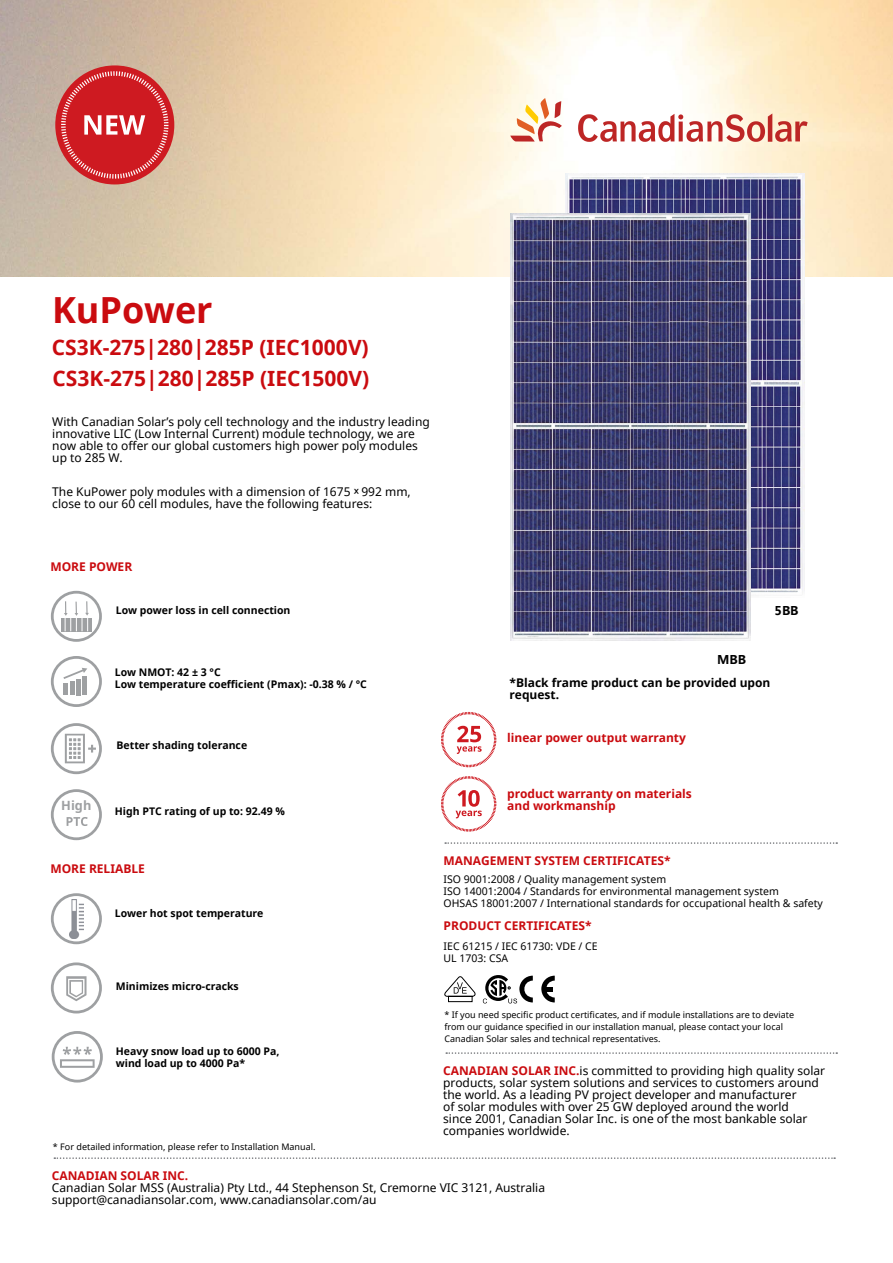
<style>
.page{position:relative;width:893px;height:1263px;background:#fff}
.page>*{position:absolute;margin:0;border:0;box-sizing:border-box;transform-origin:0 0}
.t1{font:700 36px "Noto Sans";color:#ca0b0f}
.t2{font:700 21px "Noto Sans";color:#ca0b0f}
.t3{font:700 12.75px "Noto Sans";color:#9ea0a2}
.t4{font:12px/12px "Noto Sans";color:#000}
.t5{font:700 12px/12px "Noto Sans";color:#ca0b0f}
.t6{font:700 12px/12px "Noto Sans";color:#000}
.t7{font:700 12px "Microsoft Ya Hei";color:#000}
.t8{font:700 10.5px/12px "Noto Sans";color:#000}
.t9{font:10.5px/12px "Noto Sans";color:#000}
.t10{font:9px/12px "Noto Sans";color:#000}
.s1{font-weight:700;color:#ca0b0f}
</style>
<div class="page">
<img style="left:0;top:0;width:893px;height:276px">
<div style="left:55px;top:65px;width:119px;height:119px;background:#ce1a21;border-radius:50%"></div>
<svg style="left:61px;top:71px;width:107px;height:108px"></svg>
<svg style="left:510px;top:98px;width:52px;height:44px"></svg>
<svg style="left:578px;top:113px;width:230px;height:29px"></svg>
<img style="left:565px;top:173px;width:240px;height:424px">
<img style="left:511px;top:214px;width:239px;height:427px">
<svg style="left:51px;top:789px;width:51px;height:51px"></svg>
<svg style="left:54px;top:1157px;width:781px;height:2px"></svg>
<svg style="left:51px;top:591px;width:51px;height:51px"></svg>
<svg style="left:51px;top:656px;width:51px;height:51px"></svg>
<svg style="left:51px;top:723px;width:51px;height:51px"></svg>
<svg style="left:51px;top:962px;width:51px;height:51px"></svg>
<svg style="left:51px;top:893px;width:51px;height:51px"></svg>
<img style="left:70px;top:899px;width:13px;height:39px">
<svg style="left:52px;top:1031px;width:51px;height:51px"></svg>
<svg style="left:441px;top:776px;width:55px;height:55px"></svg>
<svg style="left:441px;top:712px;width:55px;height:55px"></svg>
<svg style="left:446px;top:1052px;width:391px;height:2px"></svg>
<svg style="left:445px;top:842px;width:392px;height:2px"></svg>
<svg style="left:541px;top:976px;width:14px;height:26px"></svg>
<svg style="left:444px;top:976px;width:32px;height:26px"></svg>
<svg style="left:483px;top:975px;width:50px;height:28px"></svg>
<h1 class="t1" style="left:52px;top:284px;width:162px">KuPower</h1>
<h2 class="t2" style="left:52px;top:333px;width:318px">CS3K-275|280|285P (IEC1000V)</h2>
<h2 class="t2" style="left:53px;top:363px;width:318px">CS3K-275|280|285P (IEC1500V)</h2>
<p class="t4" style="left:52px;top:415px;width:379px">With Canadian Solar’s poly cell technology and the industry leading innovative LIC (Low Internal Current) module technology, we are now able to offer our global customers high power poly modules up to 285 W.</p>
<p class="t4" style="left:52px;top:485px;width:360px">The KuPower poly modules with a dimension of 1675 ˣ 992 mm, close to our 60 cell modules, have the following features:</p>
<p class="t5" style="left:50px;top:560px;width:83px">MORE POWER</p>
<p class="t8" style="left:116px;top:604px;width:176px">Low power loss in cell connection</p>
<p class="t8" style="left:115px;top:666px;width:254px">Low NMOT: 42 ± 3 °C<br>Low temperature coefficient (Pmax): -0.38 % / °C</p>
<p class="t8" style="left:117px;top:739px;width:132px">Better shading tolerance</p>
<p class="t3" style="left:61px;top:796px;width:32px">High</p>
<p class="t8" style="left:115px;top:805px;width:172px">High PTC rating of up to: 92.49 %</p>
<p class="t5" style="left:50px;top:863px;width:96px">MORE RELIABLE</p>
<p class="t8" style="left:115px;top:907px;width:150px">Lower hot spot temperature</p>
<p class="t8" style="left:116px;top:980px;width:124px">Minimizes micro-cracks</p>
<p class="t8" style="left:116px;top:1045px;width:165px">Heavy snow load up to 6000 Pa, wind load up to 4000 Pa*</p>
<p class="t10" style="left:53px;top:1140px;width:264px">* For detailed information, please refer to Installation Manual.</p>
<p class="t7" style="left:717px;top:651px;width:30px">MBB</p>
<p class="t7" style="left:775px;top:603px;width:25px">5BB</p>
<p class="t6" style="left:510px;top:676px;width:262px">*Black frame product can be provided upon request.</p>
<p class="t5" style="left:507px;top:731px;width:180px">linear power output warranty</p>
<p class="t5" style="left:507px;top:787px;width:186px">product warranty on materials and workmanship</p>
<p class="t5" style="left:444px;top:854px;width:229px">MANAGEMENT SYSTEM CERTIFICATES*</p>
<p class="t9" style="left:444px;top:873px;width:381px">ISO 9001:2008 / Quality management system<br>ISO 14001:2004 / Standards for environmental management system<br>OHSAS 18001:2007 / International standards for occupational health &amp; safety</p>
<p class="t5" style="left:444px;top:919px;width:150px">PRODUCT CERTIFICATES*</p>
<p class="t9" style="left:444px;top:940px;width:156px">IEC 61215 / IEC 61730: VDE / CE<br>UL 1703: CSA</p>
<p class="t10" style="left:444px;top:1008px;width:351px">* If you need specific product certificates, and if module installations are to deviate from our guidance specified in our installation manual, please contact your local<br>Canadian Solar sales and technical representatives.</p>
<p class="t4" style="left:443px;top:1064px;width:384px"><span class="s1">CANADIAN SOLAR INC.</span>is committed to providing high quality solar products, solar system solutions and services to customers around the world. As a leading PV project developer and manufacturer<br>of solar modules with over 25 GW deployed around the world<br>since 2001, Canadian Solar Inc. is one of the most bankable solar companies worldwide.</p>
<p class="t5" style="left:52px;top:1169px;width:138px">CANADIAN SOLAR INC.</p>
<p class="t4" style="left:52px;top:1181px;width:495px">Canadian Solar MSS (Australia) Pty Ltd., 44 Stephenson St, Cremorne VIC 3121, Australia support@canadiansolar.com, www.canadiansolar.com/au</p>
</div>
